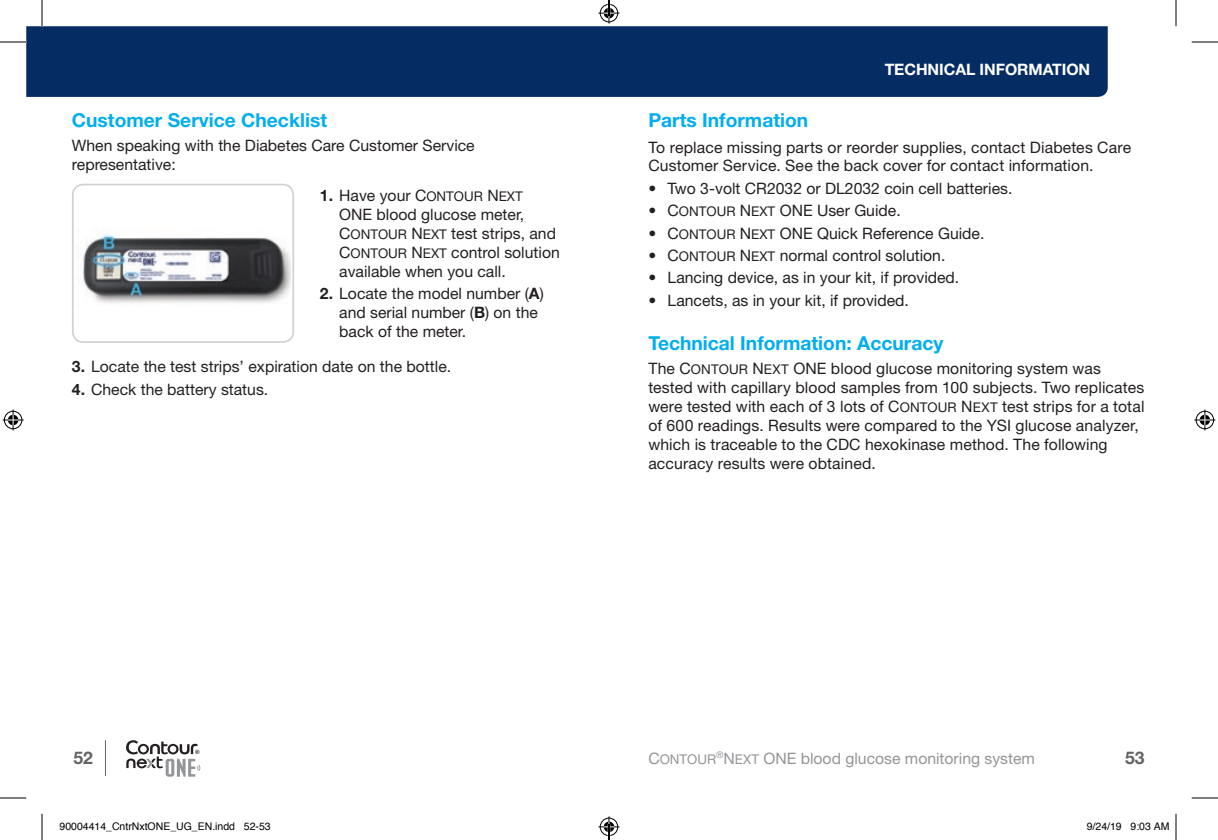
<style>
.page{position:relative;width:1218px;height:840px;background:#fff}
.page>*{position:absolute;margin:0;border:0;box-sizing:border-box;transform-origin:0 0}
.t1{font:700 19.25px "Helvetica Neue LT Std";color:#00aeef}
.t2{font:700 17.5px "Helvetica Neue LT Std";color:#636366}
.t3{font:15.75px/18.9px "Helvetica Neue LT Std";color:#231f20}
.t4{font:15.75px "Helvetica Neue LT Std";color:#939598}
.t5{font:700 15.75px "Helvetica Neue LT Std";letter-spacing:-.005em;color:#fff}
.t6{font:15.75px "Helvetica Neue LT Std Roman SC850";color:#231f20}
.t7{font:13.47px "Helvetica Neue LT Std Roman SC850";color:#231f20}
.t8{font:13.47px "Helvetica Neue LT Std Roman SC850";color:#939598}
.t9{font:10.5px "Helvetica";color:#000}
.s1{font-family:"Helvetica Neue LT Std";font-weight:700;font-size:15.75px}
.s2{font-family:"Helvetica Neue LT Std";font-size:15.75px}
.s3{font-size:15.75px}
.s4{font-family:"Helvetica Neue LT Std Roman SC850"}
.s5{font-family:"Helvetica Neue LT Std Roman SC850";font-size:13.47px}
.s6{font-weight:700}
</style>
<div class="page">
<img style="left:76px;top:234px;width:215px;height:70px">
<div style="left:72px;top:184px;width:222px;height:159px;border:2px solid #d1d2d4;border-radius:10px"></div>
<hr style="left:105px;top:740px;width:1px;height:36px;background:#636366">
<svg style="left:126px;top:740px;width:74px;height:37px"></svg>
<div style="left:26px;top:26px;width:1082px;height:71px;background:#052d64"></div>
<svg style="left:0;top:42px;width:26px;height:1px"></svg>
<svg style="left:1192px;top:42px;width:26px;height:1px"></svg>
<svg style="left:0;top:798px;width:26px;height:1px"></svg>
<svg style="left:1192px;top:798px;width:26px;height:1px"></svg>
<svg style="left:42px;top:0;width:1px;height:26px"></svg>
<svg style="left:42px;top:814px;width:1px;height:26px"></svg>
<svg style="left:1176px;top:0;width:1px;height:26px"></svg>
<svg style="left:1176px;top:814px;width:1px;height:26px"></svg>
<svg style="left:3px;top:410px;width:21px;height:20px"></svg>
<svg style="left:1194px;top:410px;width:21px;height:20px"></svg>
<svg style="left:598px;top:0;width:22px;height:24px"></svg>
<svg style="left:598px;top:816px;width:22px;height:24px"></svg>
<p class="t1" style="left:72px;top:108px;width:257px">Customer Service Checklist</p>
<p class="t3" style="left:72px;top:136px;width:404px">When speaking with the Diabetes Care Customer Service representative:</p>
<p class="t7" style="left:320px;top:188px;width:204px"><span class="s1">1.</span> <span class="s2">Have your</span> <span class="s3">C</span>ONTOUR <span class="s3">N</span> EXT</p>
<p class="t6" style="left:339px;top:205px;width:12px">ONE</p>
<p class="t3" style="left:339px;top:205px;width:222px;text-indent:37px">blood glucose meter,<br><span class="s4">C</span><span class="s5">ONTOUR</span> <span class="s4">N</span> <span class="s5">EXT</span> test strips, and<br><span class="s4">C</span><span class="s5">ONTOUR</span> <span class="s4">N</span> <span class="s5">EXT</span> control solution available when you call.</p>
<p class="t3" style="left:339px;top:284px;width:206px;text-indent:-19px"><span class="s6">2.</span> Locate the model number (<span class="s6">A</span>) and serial number (<span class="s6">B</span>) on the back of the meter.</p>
<p class="t3" style="left:72px;top:357px;width:381px"><span class="s6">3.</span> Locate the test strips’ expiration date on the bottle.</p>
<p class="t3" style="left:72px;top:379px;width:198px"><span class="s6">4.</span> Check the battery status.</p>
<p class="t5" style="left:885px;top:60px;width:207px">TECHNICAL INFORMATION</p>
<p class="t1" style="left:648px;top:108px;width:162px">Parts Information</p>
<p class="t3" style="left:648px;top:137px;width:484px">To replace missing parts or reorder supplies, contact Diabetes Care<br>Customer Service. See the back cover for contact information.</p>
<p class="t3" style="left:648px;top:179px;width:366px">• Two 3-volt CR2032 or DL2032 coin cell batteries.</p>
<p class="t7" style="left:648px;top:203px;width:143px"><span class="s2">•</span> <span class="s3">C</span>ONTOUR <span class="s3">N</span> EXT <span class="s3">ONE</span></p>
<p class="t3" style="left:817px;top:201px;width:85px">User Guide.</p>
<p class="t7" style="left:648px;top:226px;width:143px"><span class="s2">•</span> <span class="s3">C</span>ONTOUR <span class="s3">N</span> EXT <span class="s3">ONE</span></p>
<p class="t3" style="left:817px;top:223px;width:169px">Quick Reference Guide.</p>
<p class="t3" style="left:648px;top:246px;width:299px">• <span class="s4">C</span><span class="s5">ONTOUR</span> <span class="s4">N</span> <span class="s5">EXT</span> normal control solution.</p>
<p class="t3" style="left:648px;top:268px;width:312px">• Lancing device, as in your kit, if provided.</p>
<p class="t3" style="left:648px;top:291px;width:262px">• Lancets, as in your kit, if provided.</p>
<p class="t1" style="left:648px;top:331px;width:297px">Technical Information: Accuracy</p>
<p class="t3" style="left:648px;top:359px;width:498px">The <span class="s4">C</span><span class="s5">ONTOUR</span> <span class="s4">N</span> <span class="s5">EXT</span> ONE blood glucose monitoring system was tested with capillary blood samples from 100 subjects. Two replicates were tested with each of 3 lots of <span class="s4">C</span><span class="s5">ONTOUR</span> <span class="s4">N</span> <span class="s5">EXT</span> test strips for a total of 600 readings. Results were compared to the YSI glucose analyzer, which is traceable to the CDC hexokinase method. The following accuracy results were obtained.</p>
<p class="t2" style="left:74px;top:747px;width:21px">52</p>
<p class="t8" style="left:648px;top:751px;width:69px"><span class="s3">C</span>ONTOUR</p>
<p class="t2" style="left:1125px;top:747px;width:21px">53</p>
<p class="t4" style="left:716px;top:749px;width:320px"><sup>®</sup><span class="s4">N</span> <span class="s5">EXT</span> ONE blood glucose monitoring system</p>
<p class="t9" style="left:60px;top:818px;width:213px">90004414_CntrNxtONE_UG_EN.indd 52-53</p>
<p class="t9" style="left:1087px;top:818px;width:84px">9/24/19 9:03 AM</p>
</div>
